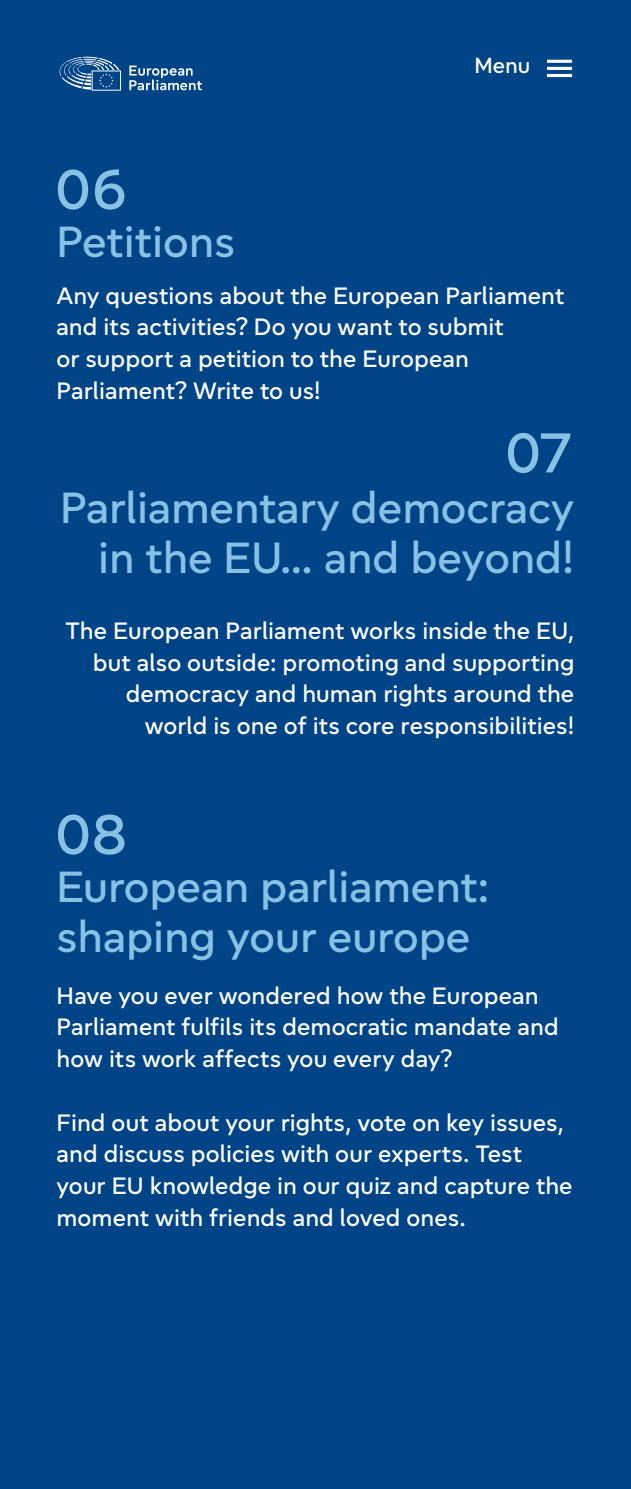
<style>
.page{position:relative;width:631px;height:1489px;background:#fff}
.page>*{position:absolute;margin:0;border:0;box-sizing:border-box;transform-origin:0 0}
.t1{font:500 60px "Europea";color:#87c2e4}
.t2{font:500 45px/50px "Europea";color:#87c2e4;text-align:right}
.t3{font:500 24.5px/31.8px "Europea";letter-spacing:.005em;color:#fff}
.t4{font:500 22.5px "Europea";color:#fff}
</style>
<div class="page">
<div style="left:0;top:0;width:631px;height:1488px;background:#048"></div>
<hr style="left:547px;top:60px;width:25px;height:3px;background:#fff">
<hr style="left:547px;top:67px;width:25px;height:3px;background:#fff">
<hr style="left:547px;top:74px;width:25px;height:3px;background:#fff">
<div style="left:92px;top:71px;width:29px;height:19px;border:1px solid #fff"></div>
<svg style="left:59px;top:56px;width:60px;height:34px"></svg>
<svg style="left:129px;top:66px;width:73px;height:24px"></svg>
<p class="t4" style="left:474px;top:49px;width:57px">Menu</p>
<p class="t1" style="left:56px;top:145px;width:71px">06</p>
<p class="t2" style="left:56px;top:213px;width:180px">Petitions</p>
<p class="t3" style="left:56px;top:278px;width:509px">Any questions about the European Parliament and its activities? Do you want to submit<br>or support a petition to the European Parliament? Write to us!</p>
<p class="t1" style="left:506px;top:409px;width:67px">07</p>
<p class="t2" style="left:60px;top:479px;width:515px">Parliamentary democracy in the EU... and beyond!</p>
<p class="t3" style="left:66px;top:613px;width:510px;text-align:right">The European Parliament works inside the EU, but also outside: promoting and supporting democracy and human rights around the world is one of its core responsibilities!</p>
<p class="t1" style="left:57px;top:790px;width:71px">08</p>
<p class="t2" style="left:57px;top:858px;width:434px;text-align:left">European parliament: shaping your europe</p>
<p class="t3" style="left:57px;top:977px;width:504px">Have you ever wondered how the European<br>Parliament fulfils its democratic mandate and how its work affects you every day?</p>
<p class="t3" style="left:57px;top:1104px;width:517px">Find out about your rights, vote on key issues, and discuss policies with our experts. Test your EU knowledge in our quiz and capture the moment with friends and loved ones.</p>
</div>
